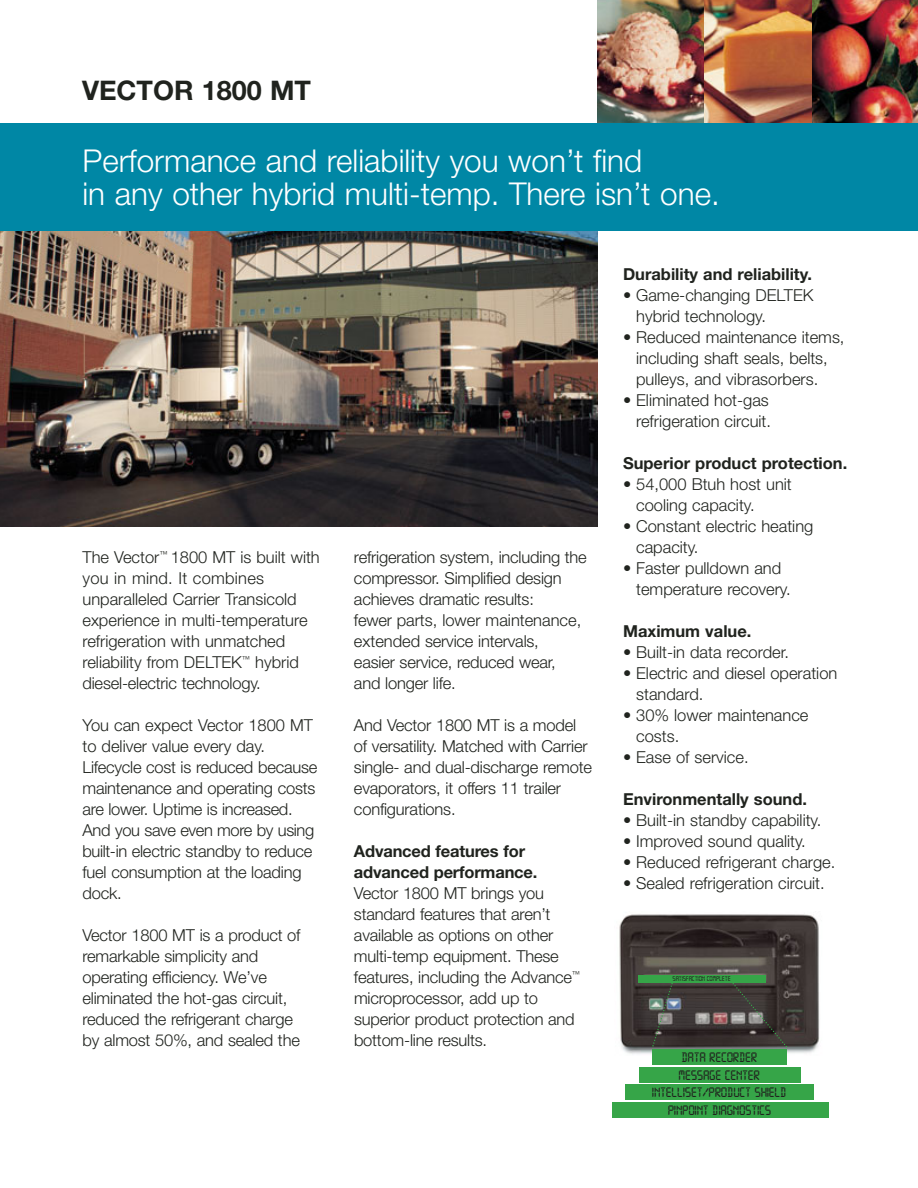
<style>
.page{position:relative;width:918px;height:1188px;background:#fff}
.page>*{position:absolute;margin:0;border:0;box-sizing:border-box;transform-origin:0 0}
.t1{font:300 31.5px/33px "Helvetica Neue";color:#fff}
.t2{font:700 27px "Helvetica Neue";color:#20231e}
.t3{font:300 16.5px/21px "Helvetica Neue";letter-spacing:-.01em;color:#20231e}
.t4{font:700 16.5px/21px "Helvetica Neue";color:#20231e}
.t5{font:12.75px/17.5px "Digital";color:#20231e;text-align:center}
.t6{font:6.45px "Digital";color:#20231e}
</style>
<div class="page">
<img style="left:0;top:231px;width:597px;height:295px">
<img style="left:597px;top:0;width:107px;height:123px">
<img style="left:812px;top:0;width:106px;height:123px">
<img style="left:704px;top:0;width:108px;height:123px">
<div style="left:0;top:123px;width:918px;height:108px;background:#0087a5"></div>
<img style="left:619px;top:914px;width:201px;height:140px">
<div style="left:652px;top:1049px;width:135px;height:16px;background:#36a548"></div>
<div style="left:638px;top:975px;width:128px;height:8px;background:#36a548"></div>
<div style="left:639px;top:1067px;width:162px;height:15px;background:#36a548"></div>
<div style="left:625px;top:1084px;width:189px;height:16px;background:#36a548"></div>
<div style="left:612px;top:1102px;width:216px;height:16px;background:#36a548"></div>
<svg style="left:652px;top:983px;width:22px;height:64px"></svg>
<svg style="left:729px;top:979px;width:58px;height:68px;background:#42413b"></svg>
<h2 class="t2" style="left:82px;top:80px;width:231px">VECTOR 1800 MT</h2>
<h1 class="t1" style="left:82px;top:148px;width:639px">Performance and reliability you won’t find<br>in any other hybrid multi-temp. There isn’t one.</h1>
<p class="t3" style="left:82px;top:548px;width:239px">The Vector<sup>™</sup> 1800 MT is built with you in mind. It combines unparalleled Carrier Transicold experience in multi-temperature refrigeration with unmatched reliability from DELTEK<sup>™</sup> hybrid diesel-electric technology.</p>
<p class="t3" style="left:82px;top:716px;width:236px">You can expect Vector 1800 MT to deliver value every day.<br>Lifecycle cost is reduced because maintenance and operating costs are lower. Uptime is increased.<br>And you save even more by using built-in electric standby to reduce fuel consumption at the loading dock.</p>
<p class="t3" style="left:82px;top:926px;width:220px">Vector 1800 MT is a product of remarkable simplicity and operating efficiency. We’ve eliminated the hot-gas circuit, reduced the refrigerant charge by almost 50%, and sealed the</p>
<p class="t3" style="left:354px;top:548px;width:234px">refrigeration system, including the compressor. Simplified design achieves dramatic results:<br>fewer parts, lower maintenance, extended service intervals,<br>easier service, reduced wear,<br>and longer life.</p>
<p class="t3" style="left:354px;top:716px;width:240px">And Vector 1800 MT is a model of versatility. Matched with Carrier single- and dual-discharge remote evaporators, it offers 11 trailer configurations.</p>
<p class="t4" style="left:354px;top:842px;width:185px">Advanced features for advanced performance.</p>
<p class="t3" style="left:354px;top:884px;width:227px">Vector 1800 MT brings you standard features that aren’t available as options on other multi-temp equipment. These features, including the Advance<sup>™ </sup>microprocessor, add up to superior product protection and bottom-line results.</p>
<p class="t4" style="left:623px;top:265px;width:190px">Durability and reliability.</p>
<p class="t3" style="left:636px;top:286px;width:179px;text-indent:-13px">• Game-changing DELTEK hybrid technology.</p>
<p class="t3" style="left:636px;top:328px;width:210px;text-indent:-13px">• Reduced maintenance items, including shaft seals, belts, pulleys, and vibrasorbers.</p>
<p class="t3" style="left:623px;top:391px;width:150px;text-align:right">• Eliminated hot-gas refrigeration circuit.</p>
<p class="t4" style="left:623px;top:454px;width:226px">Superior product protection.</p>
<p class="t3" style="left:636px;top:475px;width:157px;text-indent:-13px">• 54,000 Btuh host unit cooling capacity.</p>
<p class="t3" style="left:636px;top:517px;width:179px;text-indent:-13px">• Constant electric heating capacity.</p>
<p class="t3" style="left:636px;top:559px;width:156px;text-indent:-13px">• Faster pulldown and temperature recovery.</p>
<p class="t4" style="left:623px;top:622px;width:130px">Maximum value.</p>
<p class="t3" style="left:623px;top:643px;width:167px">• Built-in data recorder.</p>
<p class="t3" style="left:636px;top:664px;width:203px;text-indent:-13px">• Electric and diesel operation standard.</p>
<p class="t3" style="left:636px;top:706px;width:174px;text-indent:-13px">• 30% lower maintenance costs.</p>
<p class="t3" style="left:623px;top:748px;width:127px">• Ease of service.</p>
<p class="t4" style="left:623px;top:790px;width:186px">Environmentally sound.</p>
<p class="t3" style="left:623px;top:811px;width:200px">• Built-in standby capability.</p>
<p class="t3" style="left:623px;top:832px;width:184px">• Improved sound quality.</p>
<p class="t3" style="left:623px;top:853px;width:214px">• Reduced refrigerant charge.</p>
<p class="t3" style="left:623px;top:874px;width:203px">• Sealed refrigeration circuit.</p>
<p class="t6" style="left:673px;top:975px;width:59px">SATISFACTION COMPLETE</p>
<p class="t5" style="left:682px;top:1049px;width:77px">DATA RECORDER</p>
<p class="t5" style="left:653px;top:1066px;width:136px">MESSAGE CENTER<br>INTELLISET/PRODUCT SHIELD<br>PINPOINT DIAGNOSTICS</p>
</div>
